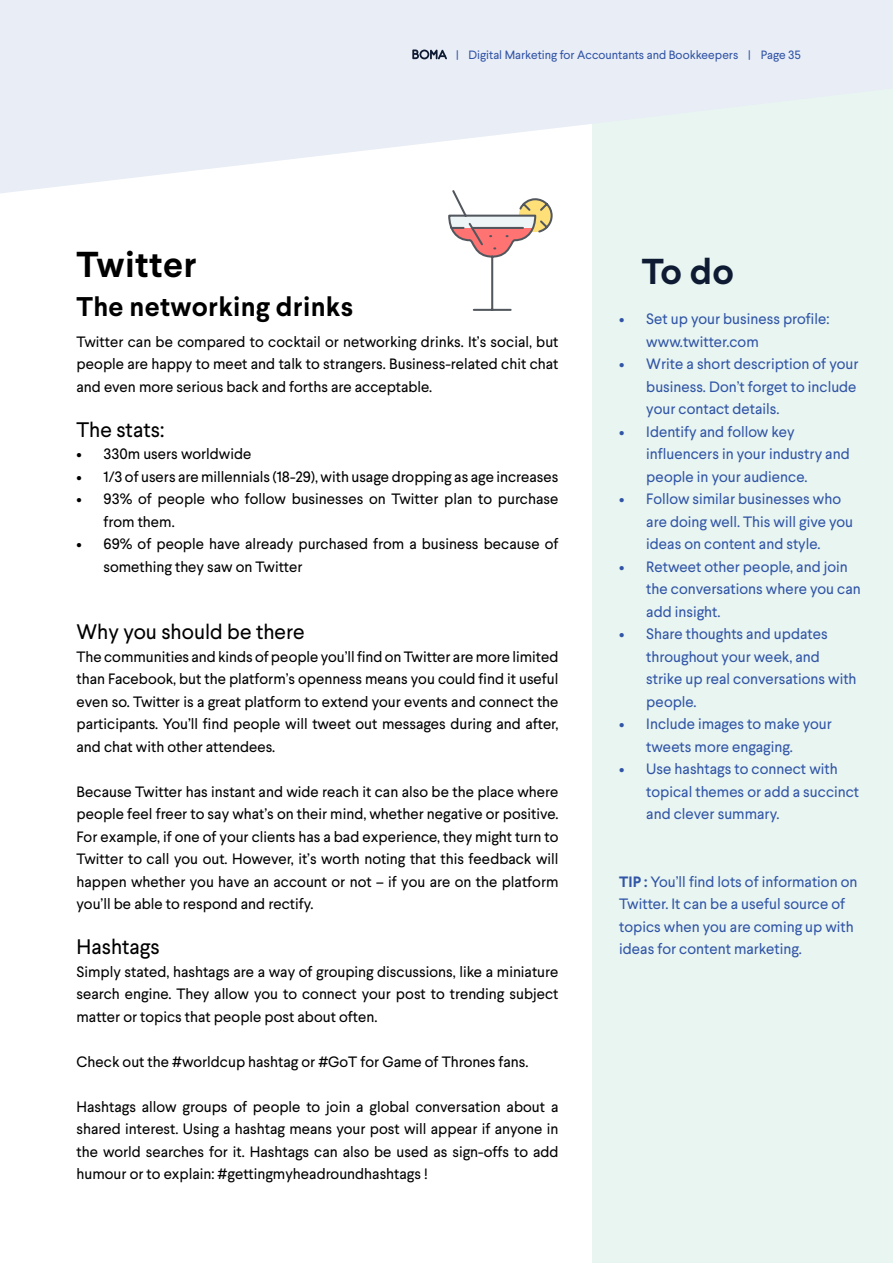
<style>
.page{position:relative;width:893px;height:1263px;background:#fff}
.page>*{position:absolute;margin:0;border:0;box-sizing:border-box;transform-origin:0 0}
.t1{font:700 36px "Larsseit";letter-spacing:.01em;color:#000}
.t2{font:700 36px "Larsseit";color:#0e1b33}
.t3{font:700 27px "Larsseit";letter-spacing:.01em;color:#000}
.t4{font:21px "Larsseit";color:#000}
.t5{font:15px/22.5px "Larsseit";color:#000;text-align:justify}
.t6{font:15px/22.5px "Larsseit";color:#3155a6}
.t7{font:12px "Larsseit";color:#3155a6}
.s1{font-weight:700}
</style>
<div class="page">
<div style="left:592px;top:0;width:301px;height:1263px;background:#e8f5f1"></div>
<svg style="left:0;top:0;width:592px;height:193px;fill:#e9edf6"></svg>
<svg style="left:447px;top:188px;width:107px;height:123px"></svg>
<svg style="left:412px;top:50px;width:35px;height:9px"></svg>
<p class="t7" style="left:456px;top:47px;width:346px">| Digital Marketing for Accountants and Bookkeepers | Page 35</p>
<h1 class="t1" style="left:77px;top:241px;width:122px">Twitter</h1>
<h2 class="t3" style="left:77px;top:289px;width:278px">The networking drinks</h2>
<p class="t5" style="left:77px;top:330px;width:483px">Twitter can be compared to cocktail or networking drinks. It’s social, but people are happy to meet and talk to strangers. Business-related chit chat and even more serious back and forths are acceptable.</p>
<h3 class="t4" style="left:77px;top:416px;width:89px">The stats:</h3>
<p class="t5" style="left:77px;top:442px;width:176px">• 330m users worldwide</p>
<p class="t5" style="left:77px;top:465px;width:483px">• 1/3 of users are millennials (18-29), with usage dropping as age increases</p>
<p class="t5" style="left:104px;top:487px;width:456px;text-indent:-27px">• 93% of people who follow businesses on Twitter plan to purchase from them.</p>
<p class="t5" style="left:104px;top:532px;width:456px;text-indent:-27px">• 69% of people have already purchased from a business because of something they saw on Twitter</p>
<h3 class="t4" style="left:77px;top:618px;width:230px">Why you should be there</h3>
<p class="t5" style="left:77px;top:645px;width:483px">The communities and kinds of people you’ll find on Twitter are more limited than Facebook, but the platform’s openness means you could find it useful even so. Twitter is a great platform to extend your events and connect the participants. You’ll find people will tweet out messages during and after, and chat with other attendees.</p>
<p class="t5" style="left:77px;top:780px;width:483px">Because Twitter has instant and wide reach it can also be the place where people feel freer to say what’s on their mind, whether negative or positive.<br>For example, if one of your clients has a bad experience, they might turn to Twitter to call you out. However, it’s worth noting that this feedback will happen whether you have an account or not – if you are on the platform you’ll be able to respond and rectify.</p>
<h3 class="t4" style="left:77px;top:933px;width:85px">Hashtags</h3>
<p class="t5" style="left:77px;top:960px;width:483px">Simply stated, hashtags are a way of grouping discussions, like a miniature search engine. They allow you to connect your post to trending subject matter or topics that people post about often.</p>
<p class="t5" style="left:77px;top:1050px;width:453px">Check out the #worldcup hashtag or #GoT for Game of Thrones fans.</p>
<p class="t5" style="left:77px;top:1095px;width:483px">Hashtags allow groups of people to join a global conversation about a shared interest. Using a hashtag means your post will appear if anyone in the world searches for it. Hashtags can also be used as sign-offs to add humour or to explain: #gettingmyheadroundhashtags !</p>
<h1 class="t2" style="left:642px;top:248px;width:94px">To do</h1>
<p class="t6" style="left:646px;top:307px;width:185px;text-indent:-27px">• Set up your business profile: www.twitter.com</p>
<p class="t6" style="left:646px;top:352px;width:214px;text-indent:-27px">• Write a short description of your business. Don’t forget to include your contact details.</p>
<p class="t6" style="left:646px;top:420px;width:205px;text-indent:-27px">• Identify and follow key influencers in your industry and people in your audience.</p>
<p class="t6" style="left:646px;top:487px;width:208px;text-indent:-27px">• Follow similar businesses who are doing well. This will give you ideas on content and style.</p>
<p class="t6" style="left:646px;top:555px;width:216px;text-indent:-27px">• Retweet other people, and join the conversations where you can add insight.</p>
<p class="t6" style="left:646px;top:622px;width:212px;text-indent:-27px">• Share thoughts and updates throughout your week, and strike up real conversations with people.</p>
<p class="t6" style="left:646px;top:712px;width:187px;text-indent:-27px">• Include images to make your tweets more engaging.</p>
<p class="t6" style="left:646px;top:757px;width:214px;text-indent:-27px">• Use hashtags to connect with topical themes or add a succinct and clever summary.</p>
<p class="t6" style="left:619px;top:870px;width:240px"><span class="s1">TIP :</span> You’ll find lots of information on Twitter. It can be a useful source of topics when you are coming up with ideas for content marketing.</p>
</div>
